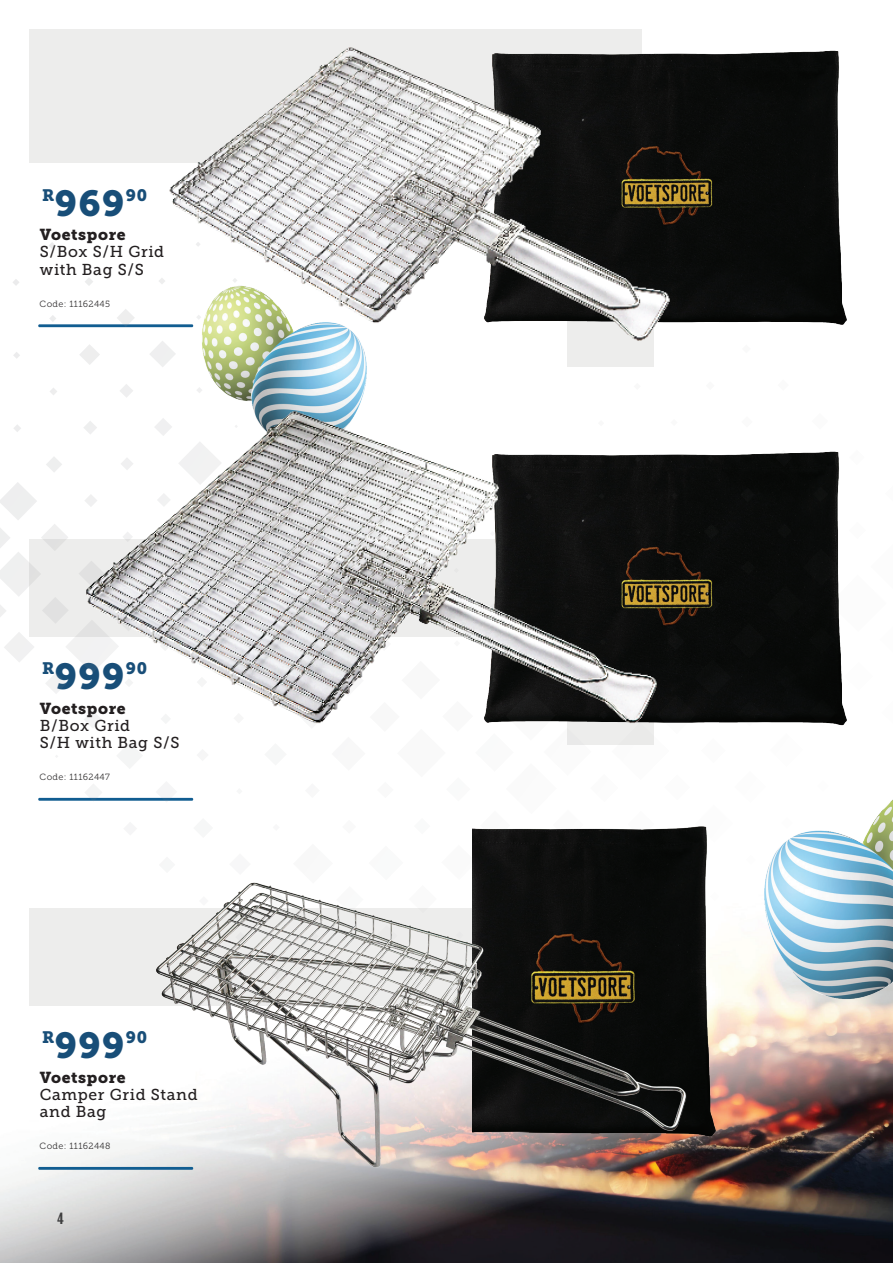
<style>
.page{position:relative;width:893px;height:1263px;background:#fff}
.page>*{position:absolute;margin:0;border:0;box-sizing:border-box;transform-origin:0 0}
.t1{font:16.5px "Museo Slab 900";color:#184e78}
.t2{font:15.75px/17.2px "Museo Slab 500";letter-spacing:.04em;color:#231f20}
.t3{font:15.75px "Museo Slab 900";letter-spacing:.04em;color:#231f20}
.t4{font:500 15px "Balboa";color:#3e3e3f}
.t5{font:9px "Museo Slab 300";letter-spacing:.04em;color:#312f30}
.s1{font-size:36px}
</style>
<div class="page">
<img style="left:0;top:955px;width:893px;height:308px">
<div style="left:567px;top:66px;width:86px;height:301px;background:#ededec"></div>
<div style="left:30px;top:30px;width:612px;height:133px;background:#ededec"></div>
<hr style="left:38px;top:324px;width:155px;height:3px;background:#115d91">
<div style="left:30px;top:908px;width:612px;height:97px;background:#ededec"></div>
<img style="left:442px;top:29px;width:405px;height:296px">
<hr style="left:38px;top:1167px;width:155px;height:3px;background:#115d91">
<svg style="left:49px;top:242px;width:6px;height:7px"></svg>
<svg style="left:13px;top:279px;width:6px;height:6px"></svg>
<svg style="left:85px;top:278px;width:8px;height:8px"></svg>
<svg style="left:50px;top:315px;width:6px;height:7px"></svg>
<svg style="left:13px;top:352px;width:7px;height:7px"></svg>
<svg style="left:117px;top:309px;width:18px;height:18px"></svg>
<svg style="left:80px;top:345px;width:20px;height:20px"></svg>
<svg style="left:50px;top:388px;width:7px;height:7px"></svg>
<svg style="left:150px;top:351px;width:25px;height:16px"></svg>
<svg style="left:0;top:425px;width:847px;height:530px"></svg>
<img style="left:148px;top:42px;width:542px;height:309px">
<img style="left:198px;top:280px;width:174px;height:105px">
<img style="left:77px;top:385px;width:599px;height:360px">
<img style="left:472px;top:804px;width:257px;height:376px">
<img style="left:757px;top:774px;width:136px;height:234px">
<img style="left:136px;top:862px;width:560px;height:318px">
<p class="t1" style="left:42px;top:185px;width:107px">R<span class="s1">969</span>90</p>
<p class="t3" style="left:40px;top:226px;width:87px">Voetspore</p>
<p class="t2" style="left:40px;top:243px;width:126px">S/Box S/H Grid with Bag S/S</p>
<p class="t5" style="left:40px;top:299px;width:72px">Code: 11162445</p>
<p class="t1" style="left:42px;top:659px;width:107px">R<span class="s1">999</span>90</p>
<p class="t3" style="left:40px;top:699px;width:87px">Voetspore</p>
<p class="t2" style="left:40px;top:717px;width:141px">B/Box Grid<br>S/H with Bag S/S</p>
<p class="t5" style="left:40px;top:772px;width:72px">Code: 11162447</p>
<p class="t1" style="left:42px;top:1028px;width:107px">R<span class="s1">999</span>90</p>
<p class="t3" style="left:40px;top:1068px;width:87px">Voetspore</p>
<p class="t2" style="left:40px;top:1086px;width:159px">Camper Grid Stand and Bag</p>
<p class="t5" style="left:40px;top:1141px;width:72px">Code: 11162448</p>
<p class="t4" style="left:57px;top:1210px;width:8px">4</p>
</div>
